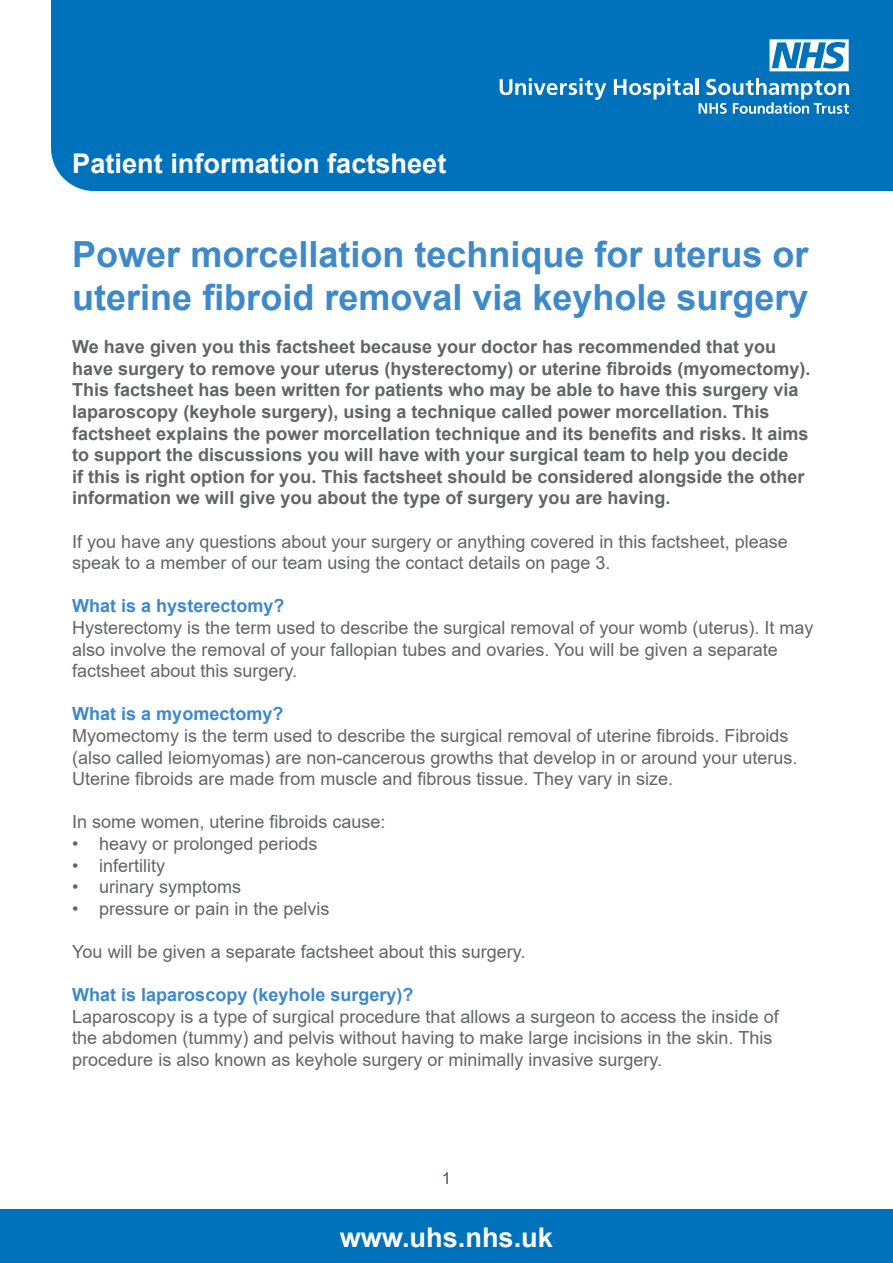
<style>
.page{position:relative;width:893px;height:1263px;background:#fff}
.page>*{position:absolute;margin:0;border:0;box-sizing:border-box;transform-origin:0 0}
.t1{font:700 36px/43.2px "Arial";color:#3d89c9}
.t2{font:700 27.15px "Arial";color:#fff}
.t3{font:18px/21.6px "Arial";color:#636466}
.t4{font:700 18px/21.6px "Arial";color:#636466}
.t5{font:700 18px "Arial";color:#3d89c9}
.t6{font:16.5px "Arial";color:#3d5567}
</style>
<div class="page">
<div style="left:51px;top:0;width:842px;height:192px;background:#0072bc"></div>
<div style="left:0;top:1209px;width:893px;height:54px;background:#0072bc"></div>
<svg style="left:500px;top:78px;width:106px;height:22px"></svg>
<svg style="left:614px;top:78px;width:79px;height:22px"></svg>
<hr style="left:696px;top:78px;width:3px;height:17px;background:#fff">
<svg style="left:699px;top:78px;width:150px;height:36px"></svg>
<svg style="left:769px;top:39px;width:80px;height:32px"></svg>
<h2 class="t2" style="left:72px;top:144px;width:376px">Patient information factsheet</h2>
<h1 class="t1" style="left:72px;top:233px;width:738px">Power morcellation technique for uterus or uterine fibroid removal via keyhole surgery</h1>
<p class="t4" style="left:72px;top:336px;width:740px">We have given you this factsheet because your doctor has recommended that you have surgery to remove your uterus (hysterectomy) or uterine fibroids (myomectomy).<br>This factsheet has been written for patients who may be able to have this surgery via laparoscopy (keyhole surgery), using a technique called power morcellation. This factsheet explains the power morcellation technique and its benefits and risks. It aims to support the discussions you will have with your surgical team to help you decide<br>if this is right option for you. This factsheet should be considered alongside the other information we will give you about the type of surgery you are having.</p>
<p class="t3" style="left:72px;top:530px;width:717px">If you have any questions about your surgery or anything covered in this factsheet, please speak to a member of our team using the contact details on page 3.</p>
<p class="t5" style="left:72px;top:593px;width:214px">What is a hysterectomy?</p>
<p class="t3" style="left:72px;top:617px;width:743px">Hysterectomy is the term used to describe the surgical removal of your womb (uterus). It may also involve the removal of your fallopian tubes and ovaries. You will be given a separate factsheet about this surgery.</p>
<p class="t5" style="left:72px;top:701px;width:213px">What is a myomectomy?</p>
<p class="t3" style="left:72px;top:725px;width:727px">Myomectomy is the term used to describe the surgical removal of uterine fibroids. Fibroids (also called leiomyomas) are non-cancerous growths that develop in or around your uterus.<br>Uterine fibroids are made from muscle and fibrous tissue. They vary in size.</p>
<p class="t3" style="left:72px;top:811px;width:315px">In some women, uterine fibroids cause:</p>
<p class="t3" style="left:72px;top:833px;width:247px">• heavy or prolonged periods</p>
<p class="t3" style="left:72px;top:854px;width:95px">• infertility</p>
<p class="t3" style="left:72px;top:876px;width:171px">• urinary symptoms</p>
<p class="t3" style="left:72px;top:898px;width:259px">• pressure or pain in the pelvis</p>
<p class="t3" style="left:72px;top:941px;width:455px">You will be given a separate factsheet about this surgery.</p>
<p class="t5" style="left:72px;top:982px;width:343px">What is laparoscopy (keyhole surgery)?</p>
<p class="t3" style="left:72px;top:1006px;width:708px">Laparoscopy is a type of surgical procedure that allows a surgeon to access the inside of the abdomen (tummy) and pelvis without having to make large incisions in the skin. This procedure is also known as keyhole surgery or minimally invasive surgery.</p>
<p class="t6" style="left:442px;top:1166px;width:11px">1</p>
<h2 class="t2" style="left:340px;top:1218px;width:215px">www.uhs.nhs.uk</h2>
</div>
